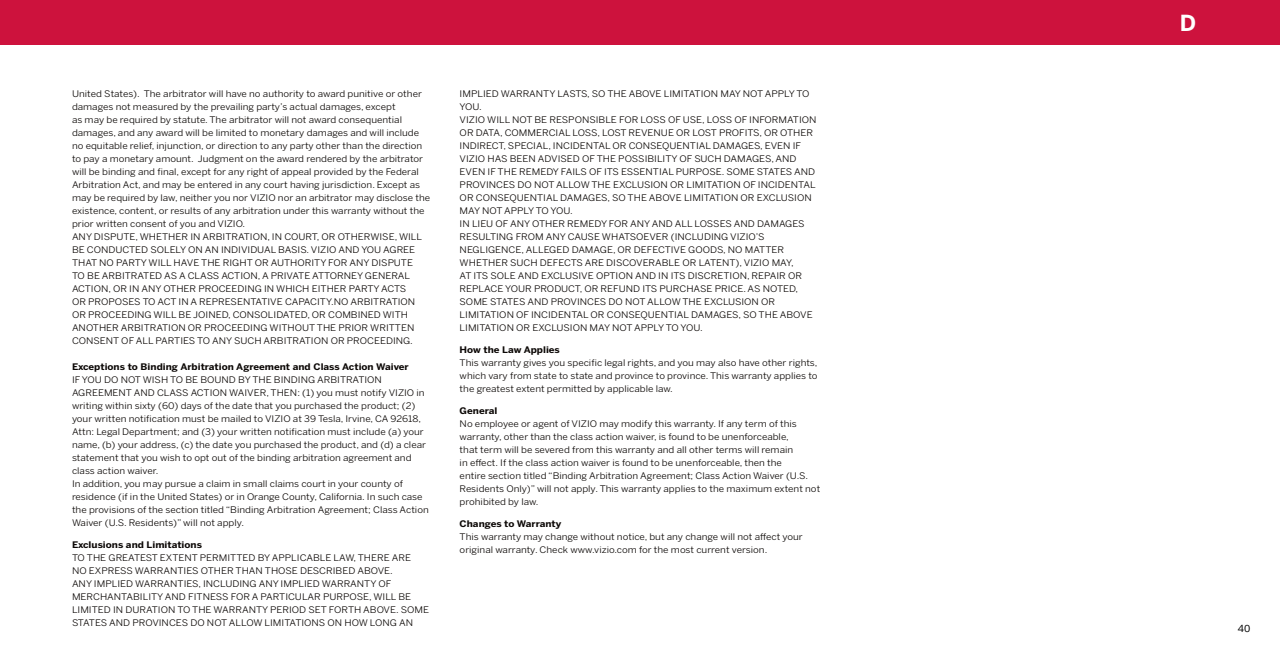
<style>
.page{position:relative;width:1280px;height:654px;background:#fff}
.page>*{position:absolute;margin:0;border:0;box-sizing:border-box;transform-origin:0 0}
.t1{font:700 22px "Benton Sans";color:#fff}
.t2{font:10px "Open Sans";color:#000;scale:1.1 1}
.t3{font:9px/13px "Benton Sans";color:#0c0806;scale:1.1 1}
.t4{font:700 9px "Benton Sans";color:#0c0806;scale:1.1 1}
</style>
<div class="page">
<div style="left:0;top:0;width:1280px;height:45px;background:#cd123d"></div>
<p class="t3" style="left:72px;top:87px;width:327px">United States). The arbitrator will have no authority to award punitive or other damages not measured by the prevailing party’s actual damages, except<br>as may be required by statute. The arbitrator will not award consequential damages, and any award will be limited to monetary damages and will include no equitable relief, injunction, or direction to any party other than the direction to pay a monetary amount. Judgment on the award rendered by the arbitrator will be binding and final, except for any right of appeal provided by the Federal Arbitration Act, and may be entered in any court having jurisdiction. Except as may be required by law, neither you nor VIZIO nor an arbitrator may disclose the existence, content, or results of any arbitration under this warranty without the prior written consent of you and VIZIO.</p>
<p class="t3" style="left:72px;top:230px;width:320px">ANY DISPUTE, WHETHER IN ARBITRATION, IN COURT, OR OTHERWISE, WILL BE CONDUCTED SOLELY ON AN INDIVIDUAL BASIS. VIZIO AND YOU AGREE THAT NO PARTY WILL HAVE THE RIGHT OR AUTHORITY FOR ANY DISPUTE TO BE ARBITRATED AS A CLASS ACTION, A PRIVATE ATTORNEY GENERAL ACTION, OR IN ANY OTHER PROCEEDING IN WHICH EITHER PARTY ACTS OR PROPOSES TO ACT IN A REPRESENTATIVE CAPACITY.NO ARBITRATION OR PROCEEDING WILL BE JOINED, CONSOLIDATED, OR COMBINED WITH ANOTHER ARBITRATION OR PROCEEDING WITHOUT THE PRIOR WRITTEN CONSENT OF ALL PARTIES TO ANY SUCH ARBITRATION OR PROCEEDING.</p>
<h3 class="t4" style="left:72px;top:361px;width:308px">Exceptions to Binding Arbitration Agreement and Class Action Waiver</h3>
<p class="t3" style="left:72px;top:373px;width:323px">IF YOU DO NOT WISH TO BE BOUND BY THE BINDING ARBITRATION AGREEMENT AND CLASS ACTION WAIVER, THEN: (1) you must notify VIZIO in writing within sixty (60) days of the date that you purchased the product; (2) your written notification must be mailed to VIZIO at 39 Tesla, Irvine, CA 92618, Attn: Legal Department; and (3) your written notification must include (a) your name, (b) your address, (c) the date you purchased the product, and (d) a clear statement that you wish to opt out of the binding arbitration agreement and class action waiver.</p>
<p class="t3" style="left:72px;top:477px;width:326px">In addition, you may pursue a claim in small claims court in your county of residence (if in the United States) or in Orange County, California. In such case the provisions of the section titled “Binding Arbitration Agreement; Class Action Waiver (U.S. Residents)” will not apply.</p>
<h3 class="t4" style="left:72px;top:539px;width:120px">Exclusions and Limitations</h3>
<p class="t3" style="left:72px;top:551px;width:310px">TO THE GREATEST EXTENT PERMITTED BY APPLICABLE LAW, THERE ARE<br>NO EXPRESS WARRANTIES OTHER THAN THOSE DESCRIBED ABOVE.</p>
<p class="t3" style="left:72px;top:577px;width:326px">ANY IMPLIED WARRANTIES, INCLUDING ANY IMPLIED WARRANTY OF MERCHANTABILITY AND FITNESS FOR A PARTICULAR PURPOSE, WILL BE LIMITED IN DURATION TO THE WARRANTY PERIOD SET FORTH ABOVE. SOME STATES AND PROVINCES DO NOT ALLOW LIMITATIONS ON HOW LONG AN</p>
<p class="t3" style="left:460px;top:87px;width:320px">IMPLIED WARRANTY LASTS, SO THE ABOVE LIMITATION MAY NOT APPLY TO<br>YOU.</p>
<p class="t3" style="left:460px;top:113px;width:326px">VIZIO WILL NOT BE RESPONSIBLE FOR LOSS OF USE, LOSS OF INFORMATION OR DATA, COMMERCIAL LOSS, LOST REVENUE OR LOST PROFITS, OR OTHER INDIRECT, SPECIAL, INCIDENTAL OR CONSEQUENTIAL DAMAGES, EVEN IF VIZIO HAS BEEN ADVISED OF THE POSSIBILITY OF SUCH DAMAGES, AND EVEN IF THE REMEDY FAILS OF ITS ESSENTIAL PURPOSE. SOME STATES AND PROVINCES DO NOT ALLOW THE EXCLUSION OR LIMITATION OF INCIDENTAL OR CONSEQUENTIAL DAMAGES, SO THE ABOVE LIMITATION OR EXCLUSION MAY NOT APPLY TO YOU.</p>
<p class="t3" style="left:460px;top:217px;width:323px">IN LIEU OF ANY OTHER REMEDY FOR ANY AND ALL LOSSES AND DAMAGES RESULTING FROM ANY CAUSE WHATSOEVER (INCLUDING VIZIO’S NEGLIGENCE, ALLEGED DAMAGE, OR DEFECTIVE GOODS, NO MATTER WHETHER SUCH DEFECTS ARE DISCOVERABLE OR LATENT), VIZIO MAY,<br>AT ITS SOLE AND EXCLUSIVE OPTION AND IN ITS DISCRETION, REPAIR OR REPLACE YOUR PRODUCT, OR REFUND ITS PURCHASE PRICE. AS NOTED, SOME STATES AND PROVINCES DO NOT ALLOW THE EXCLUSION OR LIMITATION OF INCIDENTAL OR CONSEQUENTIAL DAMAGES, SO THE ABOVE LIMITATION OR EXCLUSION MAY NOT APPLY TO YOU.</p>
<h3 class="t4" style="left:460px;top:344px;width:93px">How the Law Applies</h3>
<p class="t3" style="left:460px;top:356px;width:327px;text-align:justify">This warranty gives you specific legal rights, and you may also have other rights, which vary from state to state and province to province. This warranty applies to the greatest extent permitted by applicable law.</p>
<h3 class="t4" style="left:460px;top:405px;width:36px">General</h3>
<p class="t3" style="left:460px;top:417px;width:329px">No employee or agent of VIZIO may modify this warranty. If any term of this warranty, other than the class action waiver, is found to be unenforceable,<br>that term will be severed from this warranty and all other terms will remain<br>in effect. If the class action waiver is found to be unenforceable, then the<br>entire section titled “Binding Arbitration Agreement; Class Action Waiver (U.S.<br>Residents Only)” will not apply. This warranty applies to the maximum extent not prohibited by law.</p>
<h3 class="t4" style="left:460px;top:518px;width:94px">Changes to Warranty</h3>
<p class="t3" style="left:460px;top:530px;width:314px">This warranty may change without notice, but any change will not affect your original warranty. Check www.vizio.com for the most current version.</p>
<h1 class="t1" style="left:1180px;top:9px;width:18px">D</h1>
<p class="t2" style="left:1238px;top:622px;width:13px">40</p>
</div>
